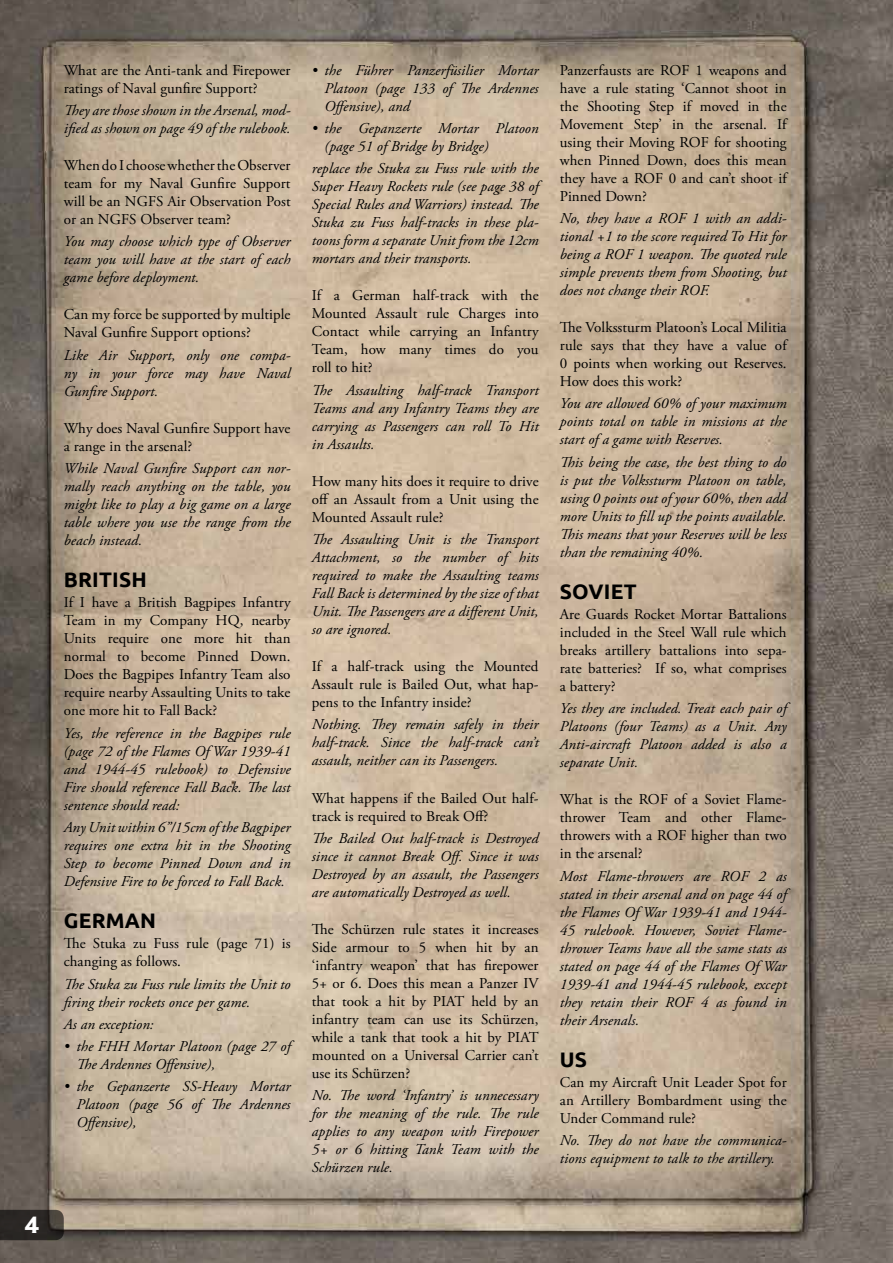
<style>
.page{position:relative;width:893px;height:1263px;background:#fff}
.page>*{position:absolute;margin:0;border:0;box-sizing:border-box;transform-origin:0 0}
.t1{font:700 21px "Ubuntu";letter-spacing:.01em;color:#000}
.t2{font:700 21px "Penumbra Flare Std";color:#fff}
.t3{font:italic 15px/18px "Adobe Garamond Pro";letter-spacing:.005em;color:#000;text-align:justify}
.t4{font:15px/18px "Adobe Garamond Pro";letter-spacing:.005em;color:#000;text-align:justify}
</style>
<div class="page">
<img style="left:0;top:0;width:893px;height:1263px">
<svg style="left:0;top:1210px;width:64px;height:30px;background:#2f2b28"></svg>
<h1 class="t2" style="left:25px;top:1211px;width:16px">4</h1>
<p class="t4" style="left:64px;top:61px;width:228px">What are the Anti-tank and Firepower ratings of Naval gunfire Support?</p>
<p class="t3" style="left:64px;top:102px;width:228px">They are those shown in the Arsenal, mod&shy;ified as shown on page 49 of the rulebook.</p>
<p class="t4" style="left:64px;top:157px;width:228px">When do I choose whether the Observer team for my Naval Gunfire Support will be an NGFS Air Observation Post or an NGFS Observer team?</p>
<p class="t3" style="left:64px;top:233px;width:228px">You may choose which type of Observer team you will have at the start of each game before deployment.</p>
<p class="t4" style="left:64px;top:306px;width:228px">Can my force be supported by multiple<br>Naval Gunfire Support options?</p>
<p class="t3" style="left:64px;top:346px;width:228px">Like Air Support, only one compa&shy;ny in your force may have Naval Gunfire Support.</p>
<p class="t4" style="left:64px;top:420px;width:228px">Why does Naval Gunfire Support have a range in the arsenal?</p>
<p class="t3" style="left:64px;top:460px;width:228px">While Naval Gunfire Support can nor&shy;mally reach anything on the table, you might like to play a big game on a large table where you use the range from the beach instead.</p>
<h1 class="t1" style="left:64px;top:567px;width:85px">BRITISH</h1>
<p class="t4" style="left:64px;top:594px;width:228px">If I have a British Bagpipes Infantry Team in my Company HQ, nearby Units require one more hit than normal to become Pinned Down.<br>Does the Bagpipes Infantry Team also require nearby Assaulting Units to take one more hit to Fall Back?</p>
<p class="t3" style="left:64px;top:724px;width:228px">Yes, the reference in the Bagpipes rule (page 72 of the Flames Of War 1939-41 and 1944-45 rulebook) to Defensive Fire should reference Fall Back. The last sentence should read:</p>
<p class="t3" style="left:64px;top:819px;width:228px">Any Unit within 6”/15cm of the Bagpiper requires one extra hit in the Shooting Step to become Pinned Down and in Defensive Fire to be forced to Fall Back.</p>
<h1 class="t1" style="left:64px;top:908px;width:94px">GERMAN</h1>
<p class="t4" style="left:64px;top:935px;width:228px">The Stuka zu Fuss rule (page 71) is changing as follows.</p>
<p class="t3" style="left:64px;top:975px;width:228px">The Stuka zu Fuss rule limits the Unit to firing their rockets once per game.</p>
<p class="t3" style="left:64px;top:1015px;width:91px">As an exception:</p>
<p class="t3" style="left:77px;top:1038px;width:216px;text-indent:-13px">• the FHH Mortar Platoon (page 27 of<br>The Ardennes Offensive),</p>
<p class="t3" style="left:77px;top:1078px;width:216px;text-indent:-13px">• the Gepanzerte SS-Heavy Mortar Platoon (page 56 of The Ardennes Offensive),</p>
<p class="t3" style="left:325px;top:61px;width:216px;text-indent:-13px">• the Führer Panzerfüsilier Mortar Platoon (page 133 of The Ardennes Offensive), and</p>
<p class="t3" style="left:325px;top:120px;width:216px;text-indent:-13px">• the Gepanzerte Mortar Platoon (page 51 of Bridge by Bridge)</p>
<p class="t3" style="left:312px;top:160px;width:228px">replace the Stuka zu Fuss rule with the Super Heavy Rockets rule (see page 38 of Special Rules and Warriors) instead. The Stuka zu Fuss half-tracks in these pla&shy;toons form a separate Unit from the 12cm mortars and their transports.</p>
<p class="t4" style="left:312px;top:287px;width:228px">If a German half-track with the Mounted Assault rule Charges into Contact while carrying an Infantry Team, how many times do you roll to hit?</p>
<p class="t3" style="left:312px;top:381px;width:228px">The Assaulting half-track Transport Teams and any Infantry Teams they are carrying as Passengers can roll To Hit in Assaults.</p>
<p class="t4" style="left:312px;top:472px;width:228px">How many hits does it require to drive off an Assault from a Unit using the Mounted Assault rule?</p>
<p class="t3" style="left:312px;top:531px;width:228px">The Assaulting Unit is the Transport Attachment, so the number of hits required to make the Assaulting teams Fall Back is determined by the size of that Unit. The Passengers are a different Unit, so are ignored.</p>
<p class="t4" style="left:312px;top:658px;width:228px">If a half-track using the Mounted Assault rule is Bailed Out, what hap&shy;pens to the Infantry inside?</p>
<p class="t3" style="left:312px;top:716px;width:228px">Nothing. They remain safely in their half-track. Since the half-track can’t assault, neither can its Passengers.</p>
<p class="t4" style="left:312px;top:789px;width:228px">What happens if the Bailed Out half&shy;track is required to Break Off?</p>
<p class="t3" style="left:312px;top:829px;width:228px">The Bailed Out half-track is Destroyed since it cannot Break Off. Since it was Destroyed by an assault, the Passengers are automatically Destroyed as well.</p>
<p class="t4" style="left:312px;top:921px;width:228px">The Schürzen rule states it increases Side armour to 5 when hit by an ‘infantry weapon’ that has firepower 5+ or 6. Does this mean a Panzer IV that took a hit by PIAT held by an infantry team can use its Schürzen, while a tank that took a hit by PIAT mounted on a Universal Carrier can’t use its Schürzen?</p>
<p class="t3" style="left:312px;top:1087px;width:228px">No. The word ‘Infantry’ is unnecessary for the meaning of the rule. The rule applies to any weapon with Firepower 5+ or 6 hitting Tank Team with the Schürzen rule.</p>
<p class="t4" style="left:560px;top:61px;width:228px">Panzerfausts are ROF 1 weapons and have a rule stating ‘Cannot shoot in the Shooting Step if moved in the Movement Step’ in the arsenal. If using their Moving ROF for shooting when Pinned Down, does this mean they have a ROF 0 and can’t shoot if Pinned Down?</p>
<p class="t3" style="left:560px;top:210px;width:228px">No, they have a ROF 1 with an addi&shy;tional +1 to the score required To Hit for being a ROF 1 weapon. The quoted rule simple prevents them from Shooting, but does not change their ROF.</p>
<p class="t4" style="left:560px;top:319px;width:228px">The Volkssturm Platoon’s Local Militia rule says that they have a value of 0 points when working out Reserves.<br>How does this work?</p>
<p class="t3" style="left:560px;top:395px;width:228px">You are allowed 60% of your maximum points total on table in missions at the start of a game with Reserves.</p>
<p class="t3" style="left:560px;top:453px;width:228px">This being the case, the best thing to do is put the Volkssturm Platoon on table, using 0 points out of your 60%, then add more Units to fill up the points available.<br>This means that your Reserves will be less than the remaining 40%.</p>
<h1 class="t1" style="left:560px;top:579px;width:78px">SOVIET</h1>
<p class="t4" style="left:560px;top:606px;width:228px">Are Guards Rocket Mortar Battalions included in the Steel Wall rule which breaks artillery battalions into sepa&shy;rate batteries? If so, what comprises a battery?</p>
<p class="t3" style="left:560px;top:700px;width:228px">Yes they are included. Treat each pair of Platoons (four Teams) as a Unit. Any Anti-aircraft Platoon added is also a separate Unit.</p>
<p class="t4" style="left:560px;top:791px;width:228px">What is the ROF of a Soviet Flame&shy;thrower Team and other Flame&shy;throwers with a ROF higher than two in the arsenal?</p>
<p class="t3" style="left:560px;top:867px;width:228px">Most Flame-throwers are ROF 2 as stated in their arsenal and on page 44 of the Flames Of War 1939-41 and 1944- 45 rulebook. However, Soviet Flame&shy;thrower Teams have all the same stats as stated on page 44 of the Flames Of War 1939-41 and 1944-45 rulebook, except they retain their ROF 4 as found in their Arsenals.</p>
<h1 class="t1" style="left:560px;top:1047px;width:29px">US</h1>
<p class="t4" style="left:560px;top:1074px;width:228px">Can my Aircraft Unit Leader Spot for an Artillery Bombardment using the Under Command rule?</p>
<p class="t3" style="left:560px;top:1132px;width:228px">No. They do not have the communica&shy;tions equipment to talk to the artillery.</p>
</div>
